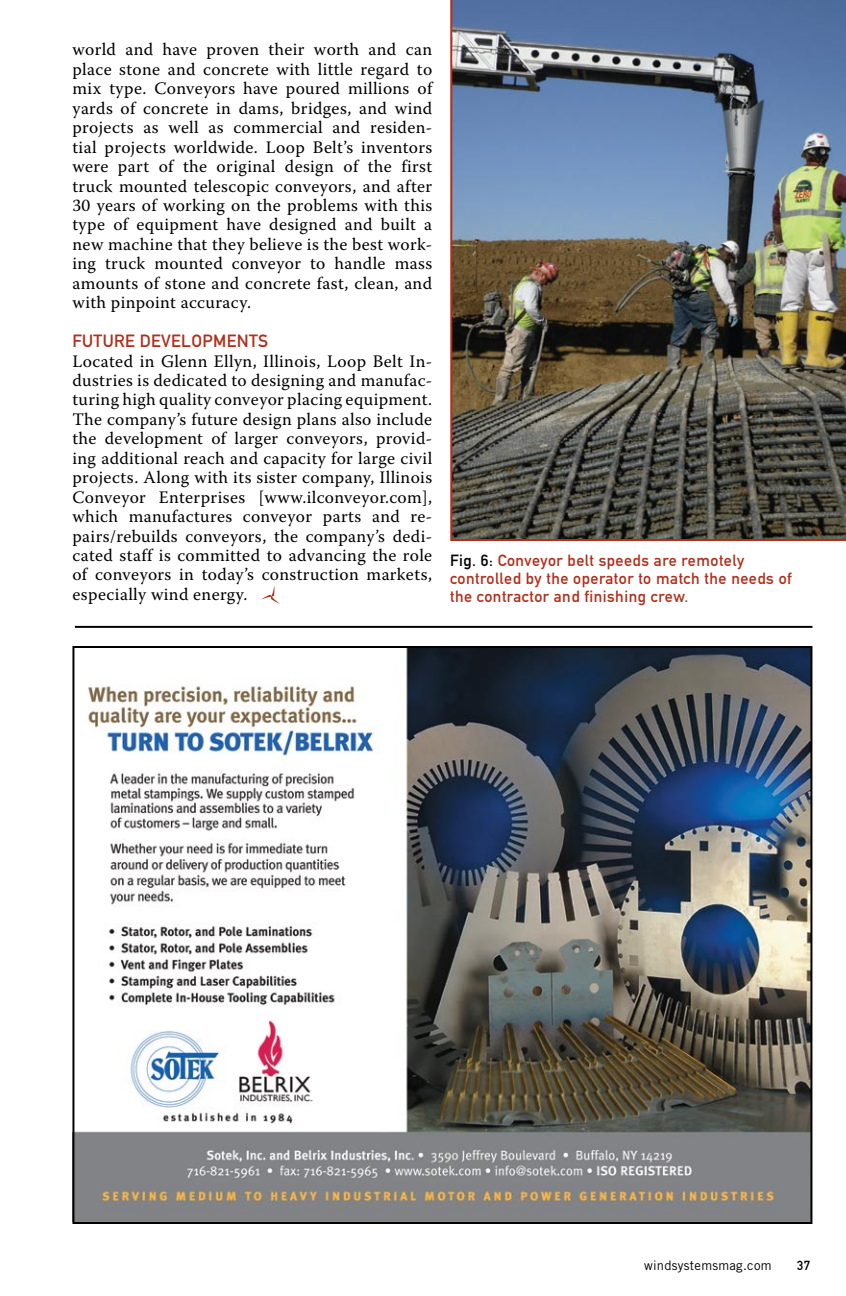
<style>
.page{position:relative;width:846px;height:1296px;background:#fff}
.page>*{position:absolute;margin:0;border:0;box-sizing:border-box;transform-origin:0 0}
.t1{font:17.6px/19.4px "Warnock Pro";letter-spacing:.02em;color:#000;text-align:justify}
.t2{font:17.6px "DIN Mittelschrift Alternate";letter-spacing:.02em;color:#b12f1c}
.t3{font:16px/18px "DIN Mittelschrift Alternate";letter-spacing:.03em;color:#b12f1c}
.t4{font:13px "Trade Gothic";letter-spacing:.02em;color:#000}
.t5{font:13px "DIN Mittelschrift Alternate";color:#000}
.s1{color:#000}
</style>
<div class="page">
<svg style="left:261px;top:586px;width:19px;height:18px"></svg>
<img style="left:450px;top:0;width:396px;height:541px">
<img style="left:75px;top:649px;width:734px;height:572px">
<hr style="left:75px;top:626px;width:737px;height:2px;background:#000">
<p class="t1" style="left:72px;top:40px;width:361px">world and have proven their worth and can place stone and concrete with little regard to mix type. Conveyors have poured millions of yards of concrete in dams, bridges, and wind projects as well as commercial and residen&shy;tial projects worldwide. Loop Belt’s inventors were part of the original design of the first truck mounted telescopic conveyors, and after 30 years of working on the problems with this type of equipment have designed and built a new machine that they believe is the best work&shy;ing truck mounted conveyor to handle mass amounts of stone and concrete fast, clean, and with pinpoint accuracy.</p>
<p class="t2" style="left:72px;top:331px;width:196px">Future Developments</p>
<p class="t1" style="left:72px;top:351px;width:361px">Located in Glenn Ellyn, Illinois, Loop Belt In&shy;dustries is dedicated to designing and manufac&shy;turing high quality conveyor placing equipment.<br>The company’s future design plans also include the development of larger conveyors, provid&shy;ing additional reach and capacity for large civil projects. Along with its sister company, Illinois Conveyor Enterprises [www.ilconveyor.com], which manufactures conveyor parts and re&shy;pairs/rebuilds conveyors, the company’s dedi&shy;cated staff is committed to advancing the role of conveyors in today’s construction markets, especially wind energy.</p>
<p class="t3" style="left:450px;top:551px;width:343px"><span class="s1">Fig. 6:</span> Conveyor belt speeds are remotely controlled by the operator to match the needs of the contractor and finishing crew.</p>
<p class="t4" style="left:644px;top:1258px;width:129px">windsystemsmag.com</p>
<p class="t5" style="left:797px;top:1258px;width:14px">37</p>
</div>
